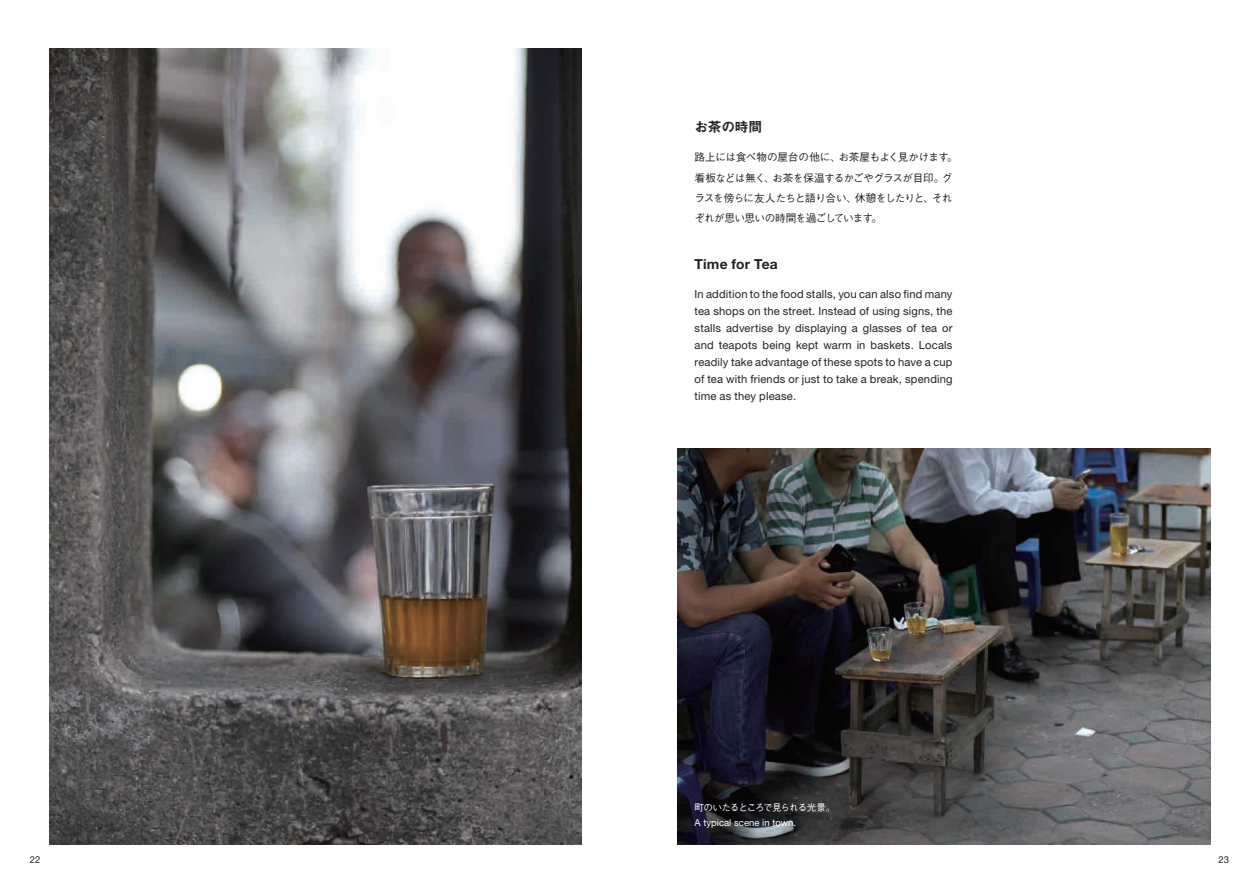
<style>
.page{position:relative;width:1259px;height:893px;background:#fff}
.page>*{position:absolute;margin:0;border:0;box-sizing:border-box;transform-origin:0 0}
.t1{font:700 13.8px "Helvetica Neue LT Std";letter-spacing:.015em;color:#231f20}
.t2{font:13.8px "Midashi Go Pro MB31";letter-spacing:-.025em;color:#231f20}
.t3{font:11.1px/17px "Helvetica Neue LT Std";letter-spacing:.015em;color:#231f20;text-align:justify}
.t4{font:500 10.65px/20.2px "Gothic BBB Pr 6 N";letter-spacing:-.055em;color:#231f20}
.t5{font:9.6px "Helvetica Neue LT Std";color:#fff}
.t6{font:500 9.6px "Gothic BBB Pro";letter-spacing:-.095em;color:#fff}
.t7{font:9.6px "Helvetica Neue LT Std";color:#231f20}
.s1{font-family:"Gothic BBB Pro"}
</style>
<div class="page">
<img style="left:49px;top:48px;width:532px;height:797px">
<img style="left:677px;top:449px;width:533px;height:396px">
<p class="t2" style="left:694px;top:116px;width:69px">お茶の時間</p>
<p class="t4" style="left:694px;top:147px;width:265px">路上には食べ物の屋台の他に<span class="s1">、</span>お茶屋もよく見かけます<span class="s1">。</span>看板などは無く<span class="s1">、</span>お茶を保温するかごやグラスが目印<span class="s1">。</span>グラスを傍らに友人たちと語り合い<span class="s1">、</span>休憩をしたりと<span class="s1">、</span>それぞれが思い思いの時間を過ごしています<span class="s1">。</span></p>
<p class="t1" style="left:694px;top:255px;width:85px">Time for Tea</p>
<p class="t3" style="left:694px;top:285px;width:259px">In addition to the food stalls, you can also find many tea shops on the street. Instead of using signs, the stalls advertise by displaying a glasses of tea or and teapots being kept warm in baskets. Locals readily take advantage of these spots to have a cup of tea with friends or just to take a break, spending time as they please.</p>
<p class="t6" style="left:694px;top:799px;width:142px">町のいたるところで見られる光景。</p>
<p class="t5" style="left:694px;top:817px;width:103px">A typical scene in town.</p>
<p class="t7" style="left:30px;top:854px;width:12px">22</p>
<p class="t7" style="left:1218px;top:854px;width:12px">23</p>
</div>
